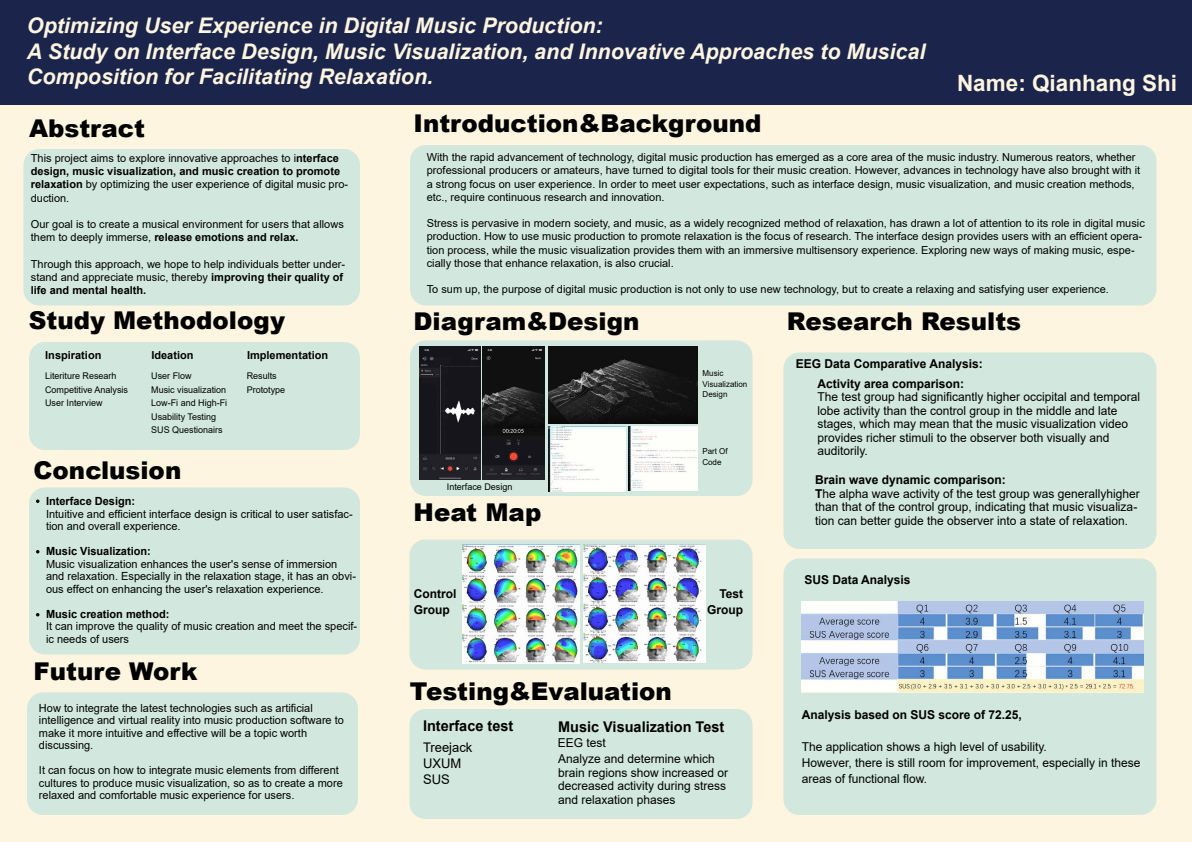
<style>
.page{position:relative;width:1192px;height:842px;background:#fff}
.page>*{position:absolute;margin:0;border:0;box-sizing:border-box;transform-origin:0 0}
.t1{font:900 24.5px "Arial";color:#000}
.t2{font:700 22.5px "Arial";color:#fdf5df}
.t3{font:italic 700 21.5px/25.8px "Arial";color:#fdf5df}
.t4{font:700 14.8px "Arial";color:#000}
.t5{font:13.25px/16px "Arial";color:#000}
.t6{font:12.25px/13.5px "Arial";color:#000}
.t7{font:700 12.25px/16px "Arial";color:#000;text-align:center}
.t8{font:11.2px/12.5px "Arial";color:#000}
.t9{font:700 11.2px "Arial";color:#000}
.t10{font:11px/13.2px "Arial";color:#000}
.t11{font:700 11px "Arial";color:#000}
.t12{font:9.2px/13.5px "Arial";color:#000}
.t13{font:8.15px/10.5px "Arial";color:#000}
.s1{font-weight:700}
</style>
<div class="page">
<div style="left:0;top:0;width:1192px;height:105px;background:#1b254c"></div>
<div style="left:0;top:105px;width:1192px;height:737px;background:#fdf5df"></div>
<div style="left:24px;top:149px;width:336px;height:157px;background:#d2e8de;border-radius:16px"></div>
<div style="left:29px;top:342px;width:331px;height:108px;background:#d2e8de;border-radius:16px"></div>
<div style="left:29px;top:488px;width:331px;height:166px;background:#d2e8de;border-radius:16px"></div>
<div style="left:27px;top:692px;width:331px;height:123px;background:#d2e8de;border-radius:16px"></div>
<div style="left:410px;top:145px;width:746px;height:161px;background:#d2e8de;border-radius:16px"></div>
<div style="left:783px;top:352px;width:373px;height:197px;background:#d2e8de;border-radius:16px"></div>
<div style="left:783px;top:558px;width:373px;height:257px;background:#d2e8de;border-radius:16px"></div>
<div style="left:409px;top:709px;width:343px;height:110px;background:#d2e8de;border-radius:16px"></div>
<div style="left:409px;top:540px;width:343px;height:130px;background:#d2e8de;border-radius:16px"></div>
<div style="left:410px;top:340px;width:342px;height:156px;background:#d2e8de;border-radius:16px"></div>
<svg style="left:36px;top:500px;width:4px;height:3px"></svg>
<svg style="left:36px;top:613px;width:4px;height:3px"></svg>
<svg style="left:36px;top:550px;width:4px;height:4px"></svg>
<img style="left:801px;top:601px;width:342px;height:91px">
<img style="left:463px;top:544px;width:117px;height:119px">
<img style="left:584px;top:544px;width:122px;height:119px">
<img style="left:483px;top:346px;width:61px;height:134px">
<img style="left:420px;top:346px;width:61px;height:134px">
<img style="left:549px;top:346px;width:149px;height:78px">
<img style="left:549px;top:426px;width:76px;height:65px">
<img style="left:628px;top:426px;width:70px;height:64px">
<h3 class="t3" style="left:27px;top:13px;width:900px">Optimizing User Experience in Digital Music Production:<br>A Study on Interface Design, Music Visualization, and Innovative Approaches to Musical<br>Composition for Facilitating Relaxation.</h3>
<h1 class="t1" style="left:29px;top:111px;width:118px">Abstract</h1>
<h1 class="t1" style="left:414px;top:106px;width:349px">Introduction&amp;Background</h1>
<h2 class="t2" style="left:957px;top:67px;width:222px">Name: Qianhang Shi</h2>
<p class="t10" style="left:31px;top:151px;width:319px">This project aims to explore innovative approaches to i<span class="s1">nterface design, music visualization, and music creation to promote relaxation</span> by optimizing the user experience of digital music pro&shy;duction.</p>
<p class="t10" style="left:31px;top:217px;width:315px">Our goal is to create a musical environment for users that allows them to deeply immerse, <span class="s1">release emotions and relax.</span></p>
<p class="t10" style="left:31px;top:257px;width:316px">Through this approach, we hope to help individuals better under&shy;stand and appreciate music, thereby <span class="s1">improving their quality of life and mental health.</span></p>
<h1 class="t1" style="left:29px;top:302px;width:258px">Study Methodology</h1>
<p class="t11" style="left:45px;top:347px;width:58px">Inspiration</p>
<p class="t11" style="left:151px;top:347px;width:44px">Ideation</p>
<p class="t11" style="left:247px;top:347px;width:83px">Implementation</p>
<p class="t12" style="left:45px;top:369px;width:85px">Literiture Researh<br>Competitive Analysis<br>User Interview</p>
<p class="t12" style="left:151px;top:369px;width:78px">User Flow<br>Music visualization<br>Low-Fi and High-Fi<br>Usability Testing<br>SUS Questionairs</p>
<p class="t12" style="left:247px;top:369px;width:40px">Results<br>Prototype</p>
<h1 class="t1" style="left:34px;top:453px;width:149px">Conclusion</h1>
<p class="t9" style="left:46px;top:494px;width:91px">Interface Design:</p>
<p class="t8" style="left:46px;top:508px;width:308px">Intuitive and efficient interface design is critical to user satisfac&shy;tion and overall experience.</p>
<p class="t9" style="left:46px;top:544px;width:106px">Music Visualization:</p>
<p class="t8" style="left:46px;top:558px;width:312px">Music visualization enhances the user's sense of immersion and relaxation. Especially in the relaxation stage, it has an obvi&shy;ous effect on enhancing the user's relaxation experience.</p>
<p class="t9" style="left:46px;top:606px;width:125px">Music creation method:</p>
<p class="t8" style="left:46px;top:620px;width:313px">It can improve the quality of music creation and meet the specif&shy;ic needs of users</p>
<h1 class="t1" style="left:34px;top:654px;width:165px">Future Work</h1>
<p class="t8" style="left:39px;top:702px;width:307px">How to integrate the latest technologies such as artificial intelligence and virtual reality into music production software to make it more intuitive and effective will be a topic worth discussing.</p>
<p class="t8" style="left:39px;top:764px;width:305px">It can focus on how to integrate music elements from different cultures to produce music visualization, so as to create a more relaxed and comfortable music experience for users.</p>
<p class="t10" style="left:427px;top:151px;width:715px">With the rapid advancement of technology, digital music production has emerged as a core area of the music industry. Numerous reators, whether professional producers or amateurs, have turned to digital tools for their music creation. However, advances in technology have also brought with it a strong focus on user experience. In order to meet user expectations, such as interface design, music visualization, and music creation methods, etc., require continuous research and innovation.</p>
<p class="t10" style="left:427px;top:217px;width:720px">Stress is pervasive in modern society, and music, as a widely recognized method of relaxation, has drawn a lot of attention to its role in digital music production. How to use music production to promote relaxation is the focus of research. The interface design provides users with an efficient opera&shy;tion process, while the music visualization provides them with an immersive multisensory experience. Exploring new ways of making music, espe&shy;cially those that enhance relaxation, is also crucial.</p>
<p class="t10" style="left:427px;top:283px;width:684px">To sum up, the purpose of digital music production is not only to use new technology, but to create a relaxing and satisfying user experience.</p>
<h1 class="t1" style="left:414px;top:303px;width:227px">Diagram&amp;Design</h1>
<p class="t12" style="left:447px;top:480px;width:67px">Interface Design</p>
<h1 class="t1" style="left:414px;top:495px;width:129px">Heat Map</h1>
<p class="t13" style="left:703px;top:368px;width:46px">Music<br>Visualization<br>Design</p>
<p class="t13" style="left:702px;top:446px;width:27px">Part Of<br>Code</p>
<p class="t7" style="left:414px;top:585px;width:44px;text-align:left">Control<br>Group</p>
<p class="t7" style="left:707px;top:585px;width:38px;text-align:right">Test<br>Group</p>
<h1 class="t1" style="left:410px;top:673px;width:264px">Testing&amp;Evaluation</h1>
<h3 class="t4" style="left:423px;top:716px;width:92px">Interface test</h3>
<p class="t5" style="left:423px;top:739px;width:51px">Treejack<br>UXUM<br>SUS</p>
<p class="t6" style="left:558px;top:752px;width:172px">Analyze and determine which brain regions show increased or decreased activity during stress and relaxation phases</p>
<h3 class="t4" style="left:558px;top:716px;width:168px">Music Visualization Test</h3>
<p class="t6" style="left:558px;top:736px;width:50px">EEG test</p>
<h1 class="t1" style="left:787px;top:303px;width:236px">Research Results</h1>
<p class="t7" style="left:796px;top:354px;width:188px;line-height:19.5px">EEG Data Comparative Analysis:<br>Activity area comparison:</p>
<p class="t6" style="left:817px;top:390px;width:324px">The test group had significantly higher occipital and temporal lobe activity than the control group in the middle and late stages, which may mean that the music visualization video provides richer stimuli to the observer both visually and auditorily.</p>
<p class="t6" style="left:815px;top:473px;width:326px"><span class="s1">Brain wave dynamic comparison:<br>T</span>he alpha wave activity of the test group was generallyhigher than that of the control group, indicating that music visualiza&shy;tion can better guide the observer into a state of relaxation.</p>
<p class="t7" style="left:804px;top:572px;width:108px">SUS Data Analysis</p>
<p class="t7" style="left:802px;top:707px;width:222px">Analysis based on SUS score of 72.25,</p>
<p class="t6" style="left:802px;top:739px;width:340px;line-height:16px">The application shows a high level of usability.<br>However, there is still room for improvement, especially in these areas of functional flow.</p>
</div>
